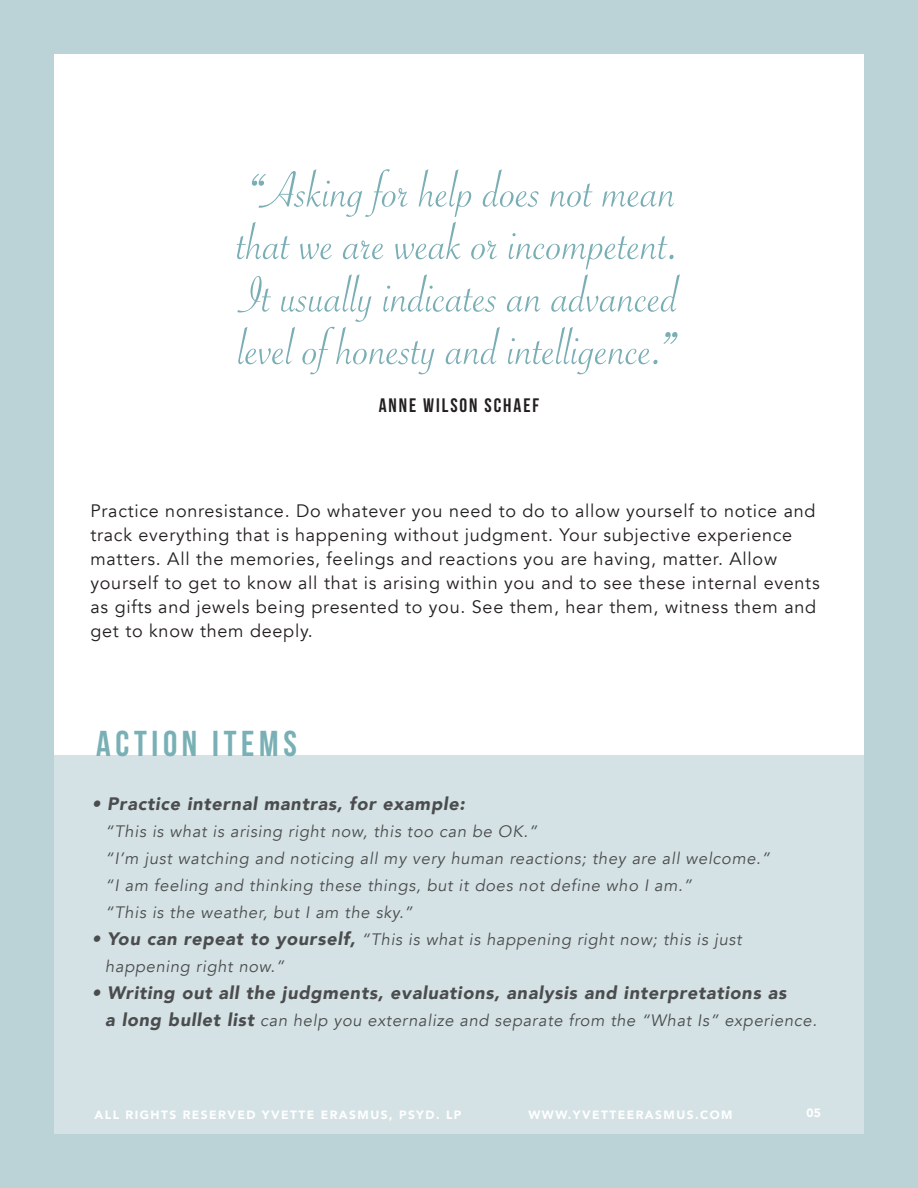
<style>
.page{position:relative;width:918px;height:1188px;background:#bbd2d6}
.page>*{position:absolute;margin:0;border:0;box-sizing:border-box;transform-origin:0 0}
.t1{font:54px/52.5px "Savoye Let Plain";color:#7aaeb5;text-align:justify}
.t2{font:36px "Bebas Neue";letter-spacing:.13em;color:#79b0b6}
.t3{font:19.5px "Bebas Neue";letter-spacing:.1em;color:#231f20}
.t4{font:18px/24px "Avenir";letter-spacing:.04em;color:#231f20}
.t5{font:italic 900 18px "Avenir";letter-spacing:.04em;color:#4b4c4d}
.t6{font:italic 16.5px/27px "Avenir";letter-spacing:.04em;color:#4b4c4d}
.t7{font:900 12px "Avenir";letter-spacing:.12em;color:#fff}
.s1{font-size:81px}
.s2{font-weight:400}
.s3{font-size:18px}
.s4{font-weight:900;font-size:18px}
</style>
<div class="page">
<div style="left:54px;top:54px;width:810px;height:1080px;background:#fff"></div>
<div style="left:54px;top:756px;width:810px;height:378px;background:#d4e2e5"></div>
<p class="t1" style="left:237px;top:164px;width:445px"><span class="s1">“</span>Asking for help does not mean that we are weak or incompetent.<br>It usually indicates an advanced level of honesty and intelligence.<span class="s1">”</span></p>
<p class="t3" style="left:379px;top:394px;width:162px">ANNE WILSON SCHAEF</p>
<p class="t4" style="left:91px;top:500px;width:731px">Practice nonresistance. Do whatever you need to do to allow yourself to notice and track everything that is happening without judgment. Your subjective experience matters. All the memories, feelings and reactions you are having, matter. Allow yourself to get to know all that is arising within you and to see these internal events as gifts and jewels being presented to you. See them, hear them, witness them and get to know them deeply.</p>
<p class="t2" style="left:96px;top:724px;width:202px">ACTION ITEMS</p>
<p class="t5" style="left:92px;top:789px;width:375px"><span class="s2">•</span> Practice internal mantras, for example:</p>
<p class="t6" style="left:105px;top:818px;width:666px">“This is what is arising right now, this too can be OK.”<br>“I’m just watching and noticing all my very human reactions; they are all welcome.” “I am feeling and thinking these things, but it does not define who I am.”<br>“This is the weather, but I am the sky.”</p>
<p class="t6" style="left:105px;top:926px;width:638px;text-indent:-13px"><span class="s3">•</span> <span class="s4">You can repeat to yourself,</span> “This is what is happening right now; this is just happening right now.”</p>
<p class="t5" style="left:92px;top:978px;width:696px"><span class="s2">•</span> Writing out all the judgments, evaluations, analysis and interpretations as</p>
<p class="t6" style="left:105px;top:1007px;width:713px"><span class="s4">a long bullet list</span> can help you externalize and separate from the “What Is” experience.</p>
<p class="t7" style="left:94px;top:1104px;width:369px">ALL RIGHTS RESERVED YVETTE ERASMUS, PSYD. LP</p>
<p class="t7" style="left:529px;top:1104px;width:205px">WWW.YVETTEERASMUS.COM</p>
<p class="t7" style="left:807px;top:1103px;width:16px">05</p>
</div>
